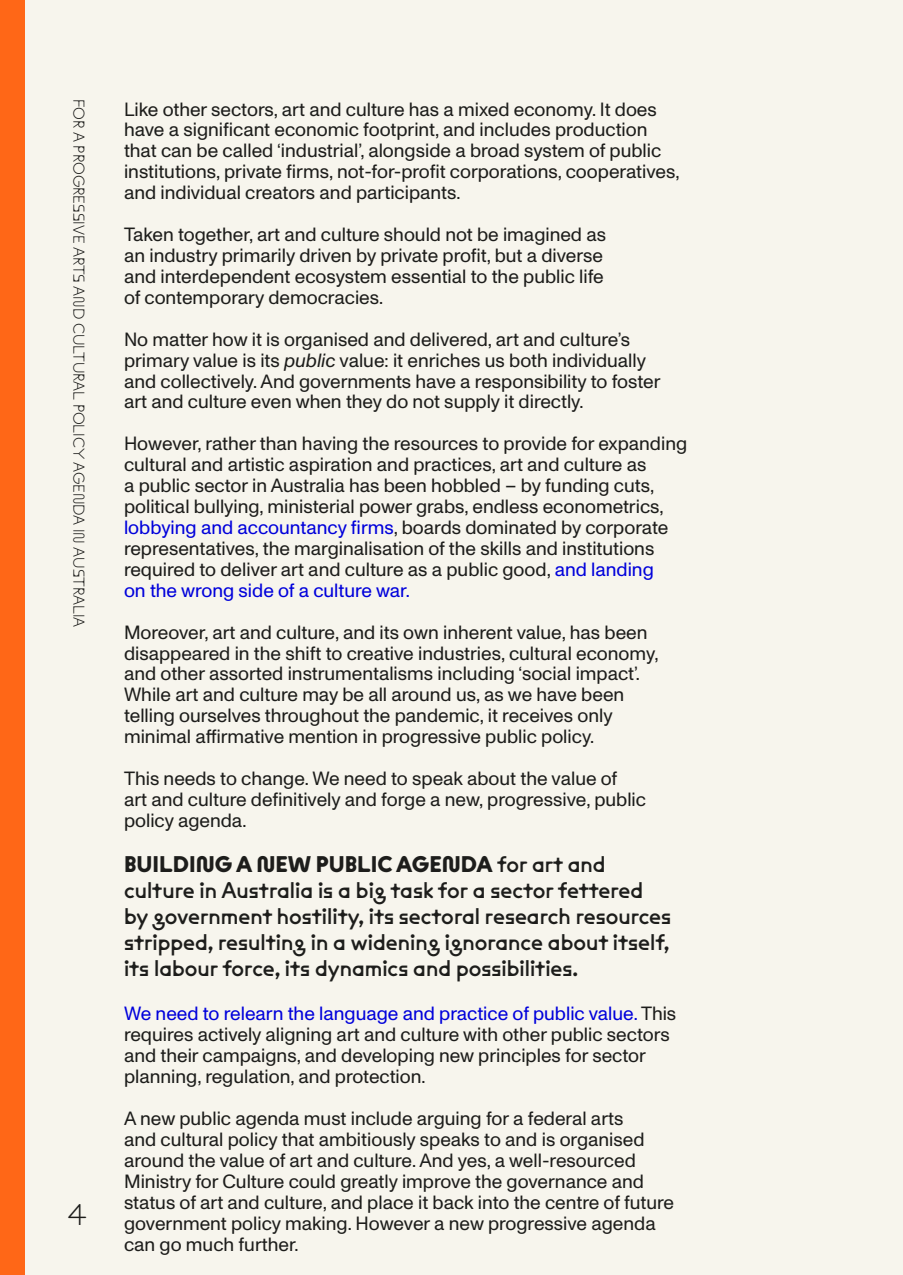
<style>
.page{position:relative;width:903px;height:1275px;background:#fff}
.page>*{position:absolute;margin:0;border:0;box-sizing:border-box;transform-origin:0 0}
.t1{font:300 29.57px "ABC Maxi Round";color:#1d1d1b}
.t2{font:22.75px/26.1px "ABC Maxi Round";color:#1d1d1b}
.t3{font:19.25px/21px "ABC Monument Grotesk";color:#1d1d1b}
.t4{font:300 15.75px "ABC Maxi Round";color:#1d1d1b}
.s1{font-style:italic}
.s2{color:#0000db}
.s3{font-weight:700}
</style>
<div class="page">
<div style="left:25px;top:0;width:878px;height:1275px;background:#f7f5ed"></div>
<div style="left:0;top:0;width:25px;height:1275px;background:#ff6717"></div>
<p class="t4" style="left:89px;top:99px;width:530px;rotate:90deg">FOR A PROGRESSIVE ARTS AND CULTURAL POLICY AGENDA IN AUSTRALIA</p>
<h1 class="t1" style="left:68px;top:1196px;width:21px">4</h1>
<p class="t3" style="left:124px;top:98px;width:557px">Like other sectors, art and culture has a mixed economy. It does have a significant economic footprint, and includes production that can be called ‘industrial’, alongside a broad system of public institutions, private firms, not-for-profit corporations, cooperatives, and individual creators and participants.</p>
<p class="t3" style="left:124px;top:224px;width:484px">Taken together, art and culture should not be imagined as an industry primarily driven by private profit, but a diverse and interdependent ecosystem essential to the public life of contemporary democracies.</p>
<p class="t3" style="left:124px;top:329px;width:538px">No matter how it is organised and delivered, art and culture’s primary value is its <span class="s1">public</span> value: it enriches us both individually and collectively. And governments have a responsibility to foster art and culture even when they do not supply it directly.</p>
<p class="t3" style="left:124px;top:433px;width:565px">However, rather than having the resources to provide for expanding cultural and artistic aspiration and practices, art and culture as<br>a public sector in Australia has been hobbled – by funding cuts, political bullying, ministerial power grabs, endless econometrics, <span class="s2">lobbying and accountancy firms</span>, boards dominated by corporate representatives, the marginalisation of the skills and institutions required to deliver art and culture as a public good, <span class="s2">and landing<br>on the wrong side of a culture war.</span></p>
<p class="t3" style="left:124px;top:621px;width:536px">Moreover, art and culture, and its own inherent value, has been disappeared in the shift to creative industries, cultural economy, and other assorted instrumentalisms including ‘social impact’.<br>While art and culture may be all around us, as we have been telling ourselves throughout the pandemic, it receives only minimal affirmative mention in progressive public policy.</p>
<p class="t3" style="left:124px;top:768px;width:523px">This needs to change. We need to speak about the value of<br>art and culture definitively and forge a new, progressive, public policy agenda.</p>
<p class="t2" style="left:124px;top:851px;width:549px"><span class="s3">BUILDING A NEW PUBLIC AGENDA</span> for art and culture in Australia is a big task for a sector fettered by government hostility, its sectoral research resources stripped, resulting in a widening ignorance about itself, its labour force, its dynamics and possibilities.</p>
<p class="t3" style="left:124px;top:1003px;width:554px"><span class="s2">We need to relearn the language and practice of public value.</span> This requires actively aligning art and culture with other public sectors and their campaigns, and developing new principles for sector planning, regulation, and protection.</p>
<p class="t3" style="left:124px;top:1108px;width:551px">A new public agenda must include arguing for a federal arts<br>and cultural policy that ambitiously speaks to and is organised around the value of art and culture. And yes, a well-resourced Ministry for Culture could greatly improve the governance and status of art and culture, and place it back into the centre of future government policy making. However a new progressive agenda can go much further.</p>
</div>
